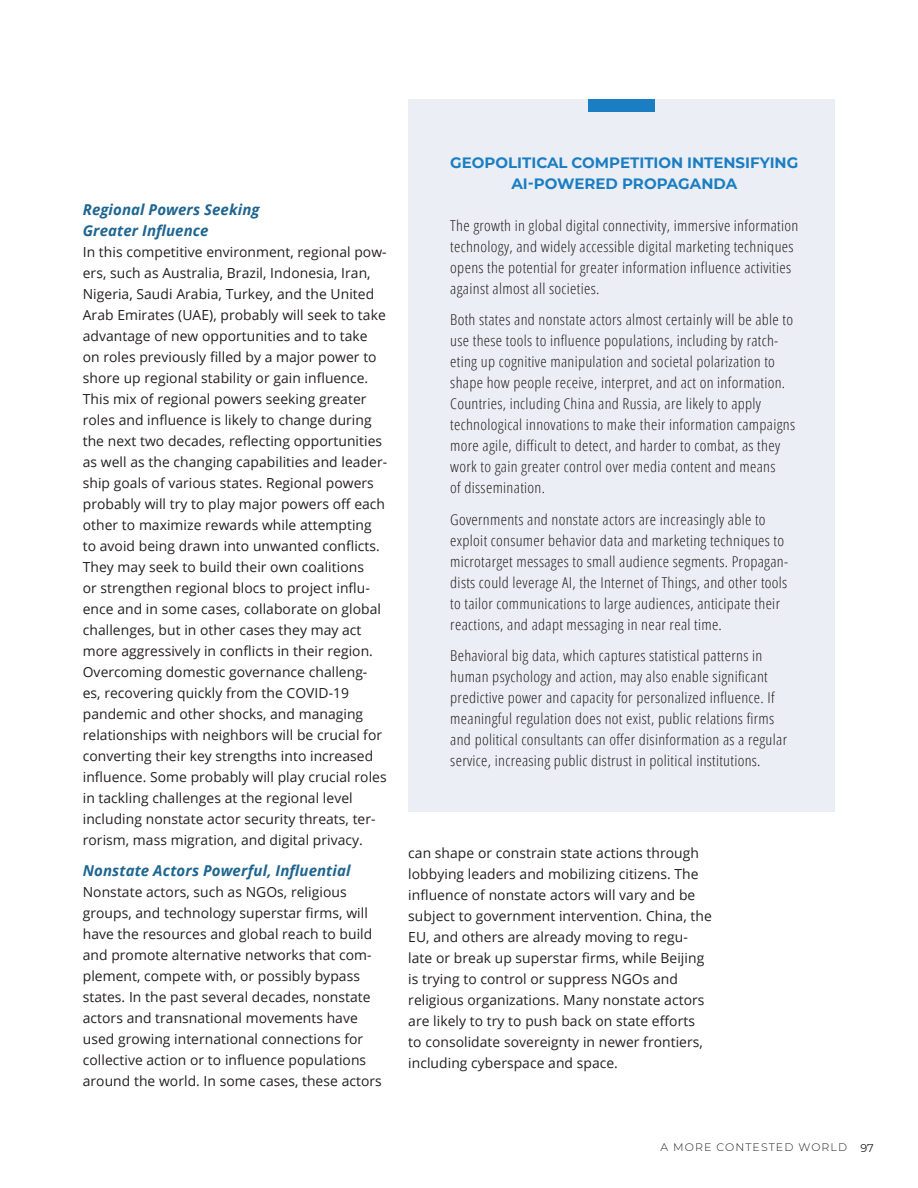
<style>
.page{position:relative;width:918px;height:1188px;background:#fff}
.page>*{position:absolute;margin:0;border:0;box-sizing:border-box;transform-origin:0 0}
.Text--Text_Box{font:300 condensed 15px/21px "Open Sans";letter-spacing:.02em;color:#231f20;scale:1.08 1}
.B_Head--Blue{font:italic 700 15px/21px "Open Sans";letter-spacing:.005em;color:#1e6590}
.TX_Box_Title--Blue{font:700 15px/21px "Montserrat";color:#1b7ec2;text-align:center}
.t1{font:13.8px/21px "Open Sans";letter-spacing:.005em;color:#231f20}
.t2{font:300 10.95px "Montserrat";letter-spacing:.1em;color:#231f20}
.s1{font-weight:400;font-size:11.25px}
</style>
<div class="page">
<div style="left:408px;top:99px;width:426px;height:713px;background:#ebeff5"></div>
<div style="left:588px;top:99px;width:67px;height:12px;background:#1b7ec2"></div>
<p class="B_Head--Blue" style="left:83px;top:199px;width:178px">Regional Powers Seeking<br>Greater Influence</p>
<p class="t1" style="left:83px;top:241px;width:306px">In this competitive environment, regional pow&shy;ers, such as Australia, Brazil, Indonesia, Iran, Nigeria, Saudi Arabia, Turkey, and the United Arab Emirates (UAE), probably will seek to take advantage of new opportunities and to take on roles previously filled by a major power to shore up regional stability or gain influence.<br>This mix of regional powers seeking greater roles and influence is likely to change during the next two decades, reflecting opportunities as well as the changing capabilities and leader&shy;ship goals of various states. Regional powers probably will try to play major powers off each other to maximize rewards while attempting to avoid being drawn into unwanted conflicts.<br>They may seek to build their own coalitions<br>or strengthen regional blocs to project influ&shy;ence and in some cases, collaborate on global challenges, but in other cases they may act more aggressively in conflicts in their region.<br>Overcoming domestic governance challeng&shy;es, recovering quickly from the COVID-19 pandemic and other shocks, and managing relationships with neighbors will be crucial for converting their key strengths into increased influence. Some probably will play crucial roles in tackling challenges at the regional level including nonstate actor security threats, ter&shy;rorism, mass migration, and digital privacy.</p>
<p class="B_Head--Blue" style="left:83px;top:860px;width:269px">Nonstate Actors Powerful, Influential</p>
<p class="t1" style="left:83px;top:882px;width:301px">Nonstate actors, such as NGOs, religious groups, and technology superstar firms, will have the resources and global reach to build and promote alternative networks that com&shy;plement, compete with, or possibly bypass states. In the past several decades, nonstate actors and transnational movements have used growing international connections for collective action or to influence populations around the world. In some cases, these actors</p>
<p class="TX_Box_Title--Blue" style="left:450px;top:151px;width:350px">GEOPOLITICAL COMPETITION INTENSIFYING<br>AI-POWERED PROPAGANDA</p>
<p class="Text--Text_Box" style="left:450px;top:214px;width:324px">The growth in global digital connectivity, immersive information technology, and widely accessible digital marketing techniques opens the potential for greater information influence activities against almost all societies.</p>
<p class="Text--Text_Box" style="left:450px;top:309px;width:321px">Both states and nonstate actors almost certainly will be able to use these tools to influence populations, including by ratch&shy;eting up cognitive manipulation and societal polarization to shape how people receive, interpret, and act on information.<br>Countries, including China and Russia, are likely to apply technological innovations to make their information campaigns more agile, difficult to detect, and harder to combat, as they work to gain greater control over media content and means<br>of dissemination.</p>
<p class="Text--Text_Box" style="left:450px;top:508px;width:314px">Governments and nonstate actors are increasingly able to exploit consumer behavior data and marketing techniques to microtarget messages to small audience segments. Propagan&shy;dists could leverage AI, the Internet of Things, and other tools to tailor communications to large audiences, anticipate their reactions, and adapt messaging in near real time.</p>
<p class="Text--Text_Box" style="left:450px;top:645px;width:313px">Behavioral big data, which captures statistical patterns in human psychology and action, may also enable significant predictive power and capacity for personalized influence. If meaningful regulation does not exist, public relations firms and political consultants can offer disinformation as a regular service, increasing public distrust in political institutions.</p>
<p class="t1" style="left:408px;top:843px;width:305px">can shape or constrain state actions through lobbying leaders and mobilizing citizens. The influence of nonstate actors will vary and be subject to government intervention. China, the EU, and others are already moving to regu&shy;late or break up superstar firms, while Beijing is trying to control or suppress NGOs and religious organizations. Many nonstate actors are likely to try to push back on state efforts<br>to consolidate sovereignty in newer frontiers, including cyberspace and space.</p>
<p class="t2" style="left:660px;top:1140px;width:215px">A MORE CONTESTED WORLD <span class="s1">97</span></p>
</div>
